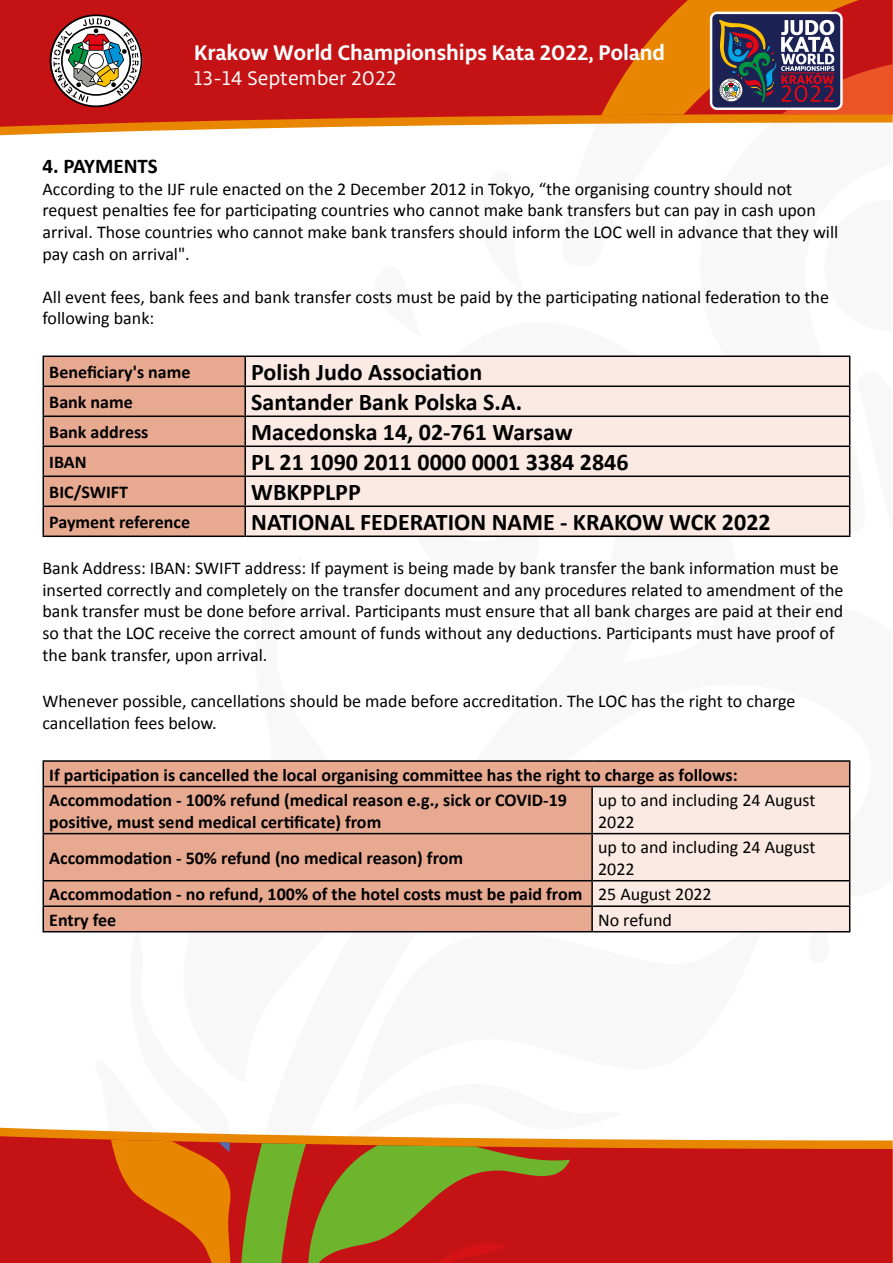
<style>
.page{position:relative;width:893px;height:1263px;background:#fff}
.page>*{position:absolute;margin:0;border:0;box-sizing:border-box;transform-origin:0 0}
.t1{font:700 24px "Calibri";color:#000}
.t2{font:700 22.5px "Libertad";color:#fff}
.t3{font:21px "Libertad";color:#fff}
.t4{font:700 21px "Calibri";color:#000}
.t5{font:18px/21.6px "Calibri";color:#000}
.t6{font:700 18px/25.5px "Calibri";color:#000}
.s1{font-weight:400}
</style>
<div class="page">
<svg style="left:0;top:1128px;width:241px;height:8px"></svg>
<svg style="left:0;top:1136px;width:893px;height:126px;background:#c81f19"></svg>
<svg style="left:241px;top:1134px;width:381px;height:128px;background:#a95922"></svg>
<svg style="left:90px;top:932px;width:144px;height:330px"></svg>
<svg style="left:0;top:127px;width:330px;height:8px"></svg>
<svg style="left:0;top:0;width:893px;height:127px;background:#c92218"></svg>
<svg style="left:50px;top:14px;width:92px;height:93px"></svg>
<svg style="left:601px;top:0;width:292px;height:115px;background:#aa5334"></svg>
<div style="left:246px;top:357px;width:603px;height:178px;background:#faeae3"></div>
<hr style="left:43px;top:355px;width:202px;height:2px;background:#000">
<hr style="left:245px;top:355px;width:605px;height:2px;background:#000">
<hr style="left:244px;top:357px;width:2px;height:28px;background:#000">
<hr style="left:245px;top:385px;width:605px;height:2px;background:#000">
<hr style="left:244px;top:387px;width:2px;height:28px;background:#000">
<hr style="left:245px;top:415px;width:605px;height:2px;background:#000">
<hr style="left:244px;top:417px;width:2px;height:28px;background:#000">
<hr style="left:245px;top:445px;width:605px;height:2px;background:#000">
<hr style="left:244px;top:447px;width:2px;height:28px;background:#000">
<hr style="left:245px;top:475px;width:605px;height:2px;background:#000">
<hr style="left:244px;top:477px;width:2px;height:28px;background:#000">
<svg style="left:43px;top:357px;width:202px;height:178px;background:#dca089"></svg>
<hr style="left:245px;top:505px;width:605px;height:2px;background:#000">
<hr style="left:244px;top:507px;width:2px;height:28px;background:#000">
<svg style="left:849px;top:357px;width:1px;height:178px"></svg>
<hr style="left:43px;top:535px;width:202px;height:2px;background:#000">
<hr style="left:245px;top:535px;width:605px;height:2px;background:#000">
<div style="left:44px;top:762px;width:548px;height:169px;background:#e8a991"></div>
<hr style="left:43px;top:760px;width:549px;height:2px;background:#000">
<svg style="left:43px;top:762px;width:1px;height:24px"></svg>
<hr style="left:592px;top:760px;width:258px;height:2px;background:#000">
<hr style="left:43px;top:786px;width:549px;height:1px;background:#000">
<hr style="left:43px;top:787px;width:1px;height:46px;background:#000">
<hr style="left:591px;top:787px;width:2px;height:46px;background:#000">
<hr style="left:43px;top:833px;width:549px;height:1px;background:#000">
<hr style="left:43px;top:834px;width:1px;height:46px;background:#000">
<hr style="left:591px;top:834px;width:2px;height:46px;background:#000">
<hr style="left:43px;top:880px;width:549px;height:1px;background:#000">
<hr style="left:591px;top:881px;width:2px;height:24px;background:#000">
<hr style="left:43px;top:905px;width:549px;height:2px;background:#000">
<svg style="left:43px;top:881px;width:1px;height:50px"></svg>
<hr style="left:591px;top:907px;width:2px;height:24px;background:#000">
<svg style="left:592px;top:762px;width:258px;height:171px;background:#ecd6cd"></svg>
<hr style="left:43px;top:931px;width:549px;height:1px;background:#000">
<hr style="left:592px;top:931px;width:258px;height:1px;background:#000">
<p class="t2" style="left:194px;top:38px;width:472px">Krakow World Championships Kata 2022, Poland</p>
<p class="t3" style="left:194px;top:66px;width:204px">13-14 September 2022</p>
<p class="t4" style="left:43px;top:151px;width:117px">4. PAYMENTS</p>
<p class="t5" style="left:43px;top:177px;width:797px">According to the IJF rule enacted on the 2 December 2012 in Tokyo, “the organising country should not request penalties fee for participating countries who cannot make bank transfers but can pay in cash upon arrival. Those countries who cannot make bank transfers should inform the LOC well in advance that they will pay cash on arrival".</p>
<p class="t5" style="left:43px;top:285px;width:788px">All event fees, bank fees and bank transfer costs must be paid by the participating national federation to the following bank:</p>
<p class="t6" style="left:49px;top:359px;width:143px">Beneficiary's name</p>
<h1 class="t1" style="left:251px;top:355px;width:232px">Polish Judo Association</h1>
<p class="t6" style="left:49px;top:389px;width:85px">Bank name</p>
<h1 class="t1" style="left:251px;top:385px;width:273px">Santander Bank Polska S.A.</h1>
<p class="t6" style="left:49px;top:419px;width:101px">Bank address</p>
<h1 class="t1" style="left:251px;top:415px;width:323px">Macedonska 14, 02-761 Warsaw</h1>
<p class="t6" style="left:49px;top:449px;width:39px">IBAN</p>
<h1 class="t1" style="left:251px;top:445px;width:379px">PL 21 1090 2011 0000 0001 3384 2846</h1>
<p class="t6" style="left:49px;top:479px;width:80px">BIC/SWIFT</p>
<h1 class="t1" style="left:251px;top:475px;width:111px">WBKPPLPP</h1>
<p class="t6" style="left:49px;top:509px;width:142px">Payment reference</p>
<h1 class="t1" style="left:251px;top:505px;width:521px">NATIONAL FEDERATION NAME - KRAKOW WCK 2022</h1>
<p class="t5" style="left:43px;top:557px;width:802px">Bank Address: IBAN: SWIFT address: If payment is being made by bank transfer the bank information must be inserted correctly and completely on the transfer document and any procedures related to amendment of the bank transfer must be done before arrival. Participants must ensure that all bank charges are paid at their end so that the LOC receive the correct amount of funds without any deductions. Participants must have proof of the bank transfer, upon arrival.</p>
<p class="t5" style="left:43px;top:690px;width:754px">Whenever possible, cancellations should be made before accreditation. The LOC has the right to charge cancellation fees below.</p>
<p class="t6" style="left:49px;top:761px;width:690px">If participation is cancelled the local organising committee has the right to charge as follows:<br>Accommodation - 100% refund (medical reason e.g., sick or COVID-19</p>
<p class="t6" style="left:49px;top:808px;width:334px">positive, must send medical certificate) from</p>
<p class="t5" style="left:598px;top:788px;width:219px">up to and including 24 August<br>2022</p>
<p class="t6" style="left:49px;top:844px;width:415px">Accommodation - 50% refund (no medical reason) from</p>
<p class="t5" style="left:598px;top:835px;width:219px">up to and including 24 August<br>2022</p>
<p class="t6" style="left:49px;top:881px;width:664px">Accommodation - no refund, 100% of the hotel costs must be paid from <span class="s1">25 August 2022<br></span>Entry fee</p>
<p class="t5" style="left:598px;top:908px;width:75px">No refund</p>
</div>
